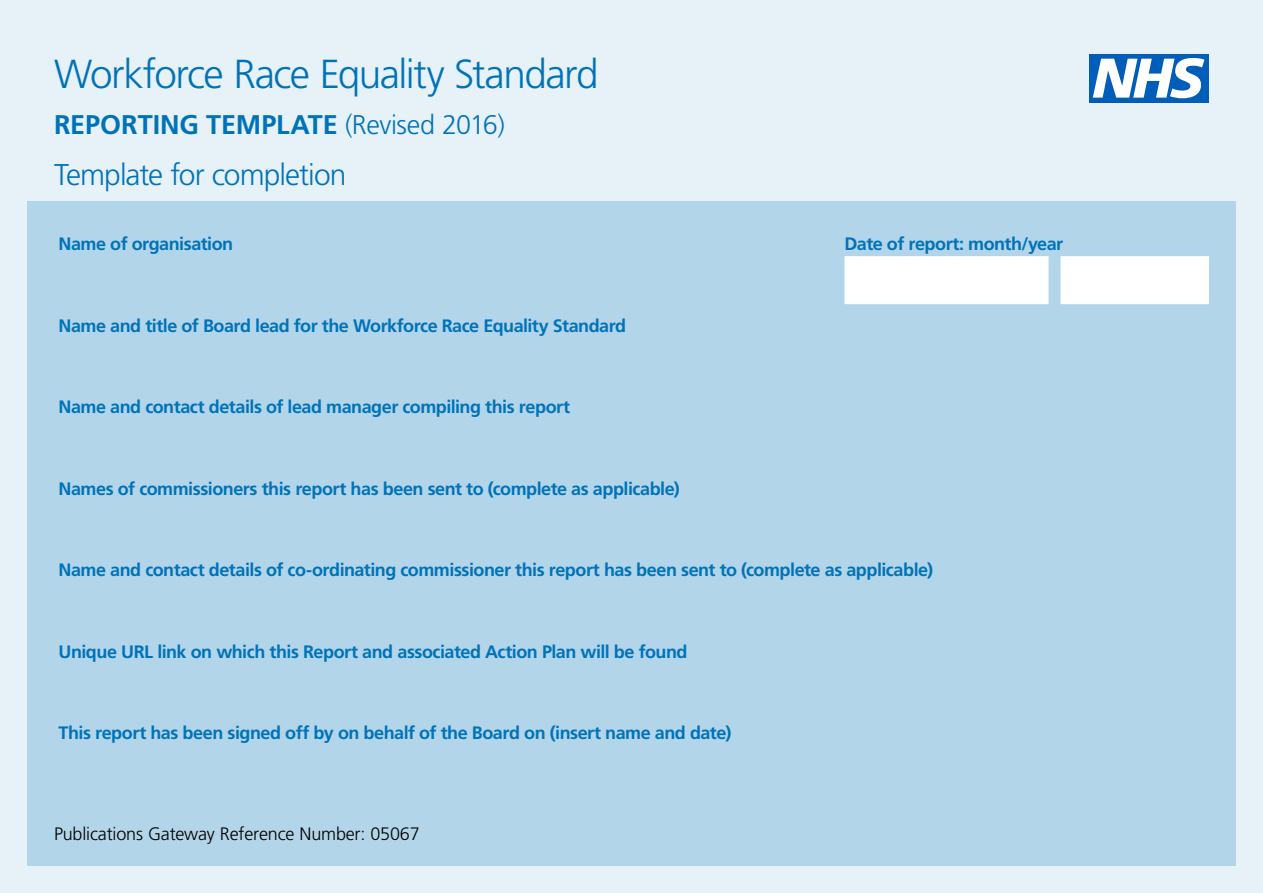
<style>
.page{position:relative;width:1263px;height:893px;background:#e6f1f8}
.page>*{position:absolute;margin:0;border:0;box-sizing:border-box;transform-origin:0 0}
.t1{font:300 40.5px "Frutiger LT Pro";letter-spacing:-.035em;color:#0073b8}
.t2{font:300 30px "Frutiger LT Pro";letter-spacing:-.03em;color:#0073b8}
.t3{font:700 27px "Frutiger LT Pro";letter-spacing:-.005em;color:#0073b8}
.t4{font:700 18px "Frutiger LT Pro";letter-spacing:-.025em;color:#0073b8}
.t5{font:300 18px "Frutiger";letter-spacing:-.01em;color:#000}
.s1{font-weight:300}
</style>
<div class="page">
<div style="left:27px;top:202px;width:1209px;height:664px;background:#b3d5ea"></div>
<div style="left:1089px;top:54px;width:120px;height:48px;background:#005db9"></div>
<svg style="left:1093px;top:58px;width:111px;height:40px"></svg>
<div style="left:1060px;top:256px;width:149px;height:49px;background:#fff"></div>
<div style="left:844px;top:256px;width:205px;height:49px;background:#fff"></div>
<p class="t1" style="left:54px;top:51px;width:546px">Workforce Race Equality Standard</p>
<p class="t3" style="left:54px;top:108px;width:452px">REPORTING TEMPLATE <span class="s1">(Revised 2016)</span></p>
<p class="t2" style="left:54px;top:158px;width:294px">Template for completion</p>
<p class="t4" style="left:59px;top:233px;width:176px">Name of organisation</p>
<p class="t4" style="left:844px;top:233px;width:220px">Date of report: month/year</p>
<p class="t4" style="left:59px;top:315px;width:569px">Name and title of Board lead for the Workforce Race Equality Standard</p>
<p class="t4" style="left:59px;top:396px;width:513px">Name and contact details of lead manager compiling this report</p>
<p class="t4" style="left:59px;top:478px;width:623px">Names of commissioners this report has been sent to (complete as applicable)</p>
<p class="t4" style="left:59px;top:559px;width:876px">Name and contact details of co-ordinating commissioner this report has been sent to (complete as applicable)</p>
<p class="t4" style="left:59px;top:641px;width:630px">Unique URL link on which this Report and associated Action Plan will be found</p>
<p class="t4" style="left:59px;top:722px;width:674px">This report has been signed off by on behalf of the Board on (insert name and date)</p>
<p class="t5" style="left:54px;top:824px;width:367px">Publications Gateway Reference Number: 05067</p>
</div>
